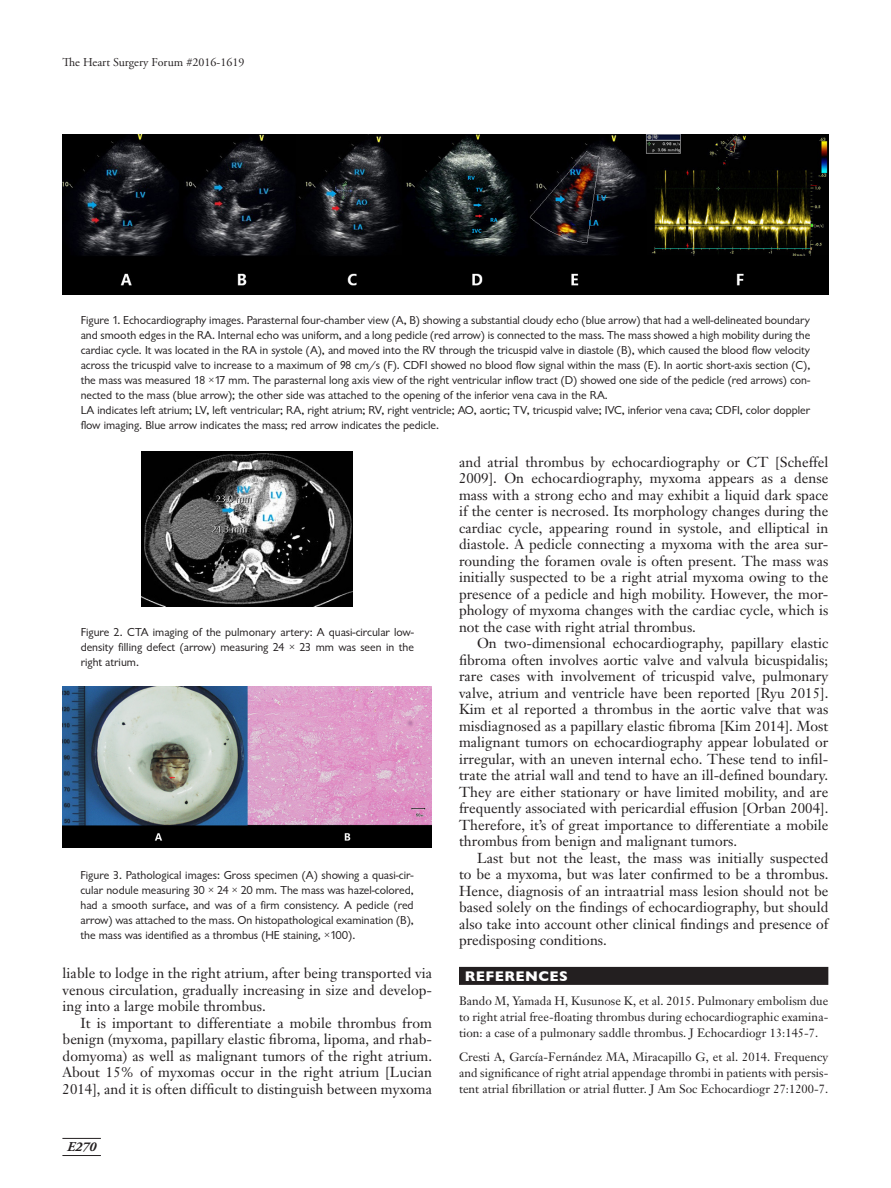
<style>
.page{position:relative;width:891px;height:1188px;background:#fff}
.page>*{position:absolute;margin:0;border:0;box-sizing:border-box;transform-origin:0 0}
.Body_Text{font:14.25px/16.5px "Janson Text";letter-spacing:.005em;color:#231f20;text-align:justify}
.t1{font:700 14.25px "Gill Sans";letter-spacing:.03em;color:#fff}
.Page_Numbers{font:italic 700 13.5px "Adobe Garamond Pro";color:#231f20}
.Figure_Legend{font:12px/15px "Classical Sans Regular DTC";color:#231f20;text-align:justify}
.References{font:12px/16.2px "Janson Text";letter-spacing:.005em;color:#231f20;text-align:justify}
.t2{font:12px "Adobe Garamond Pro";letter-spacing:.005em;color:#231f20}
</style>
<div class="page">
<hr style="left:62px;top:1138px;width:39px;height:1px;background:#231f20">
<hr style="left:62px;top:1155px;width:39px;height:1px;background:#231f20">
<div style="left:459px;top:967px;width:369px;height:18px;background:#231f20"></div>
<img style="left:63px;top:134px;width:765px;height:160px">
<img style="left:142px;top:451px;width:211px;height:155px">
<img style="left:62px;top:686px;width:370px;height:162px">
<p class="t2" style="left:62px;top:55px;width:184px">The Heart Surgery Forum #2016-1619</p>
<p class="Figure_Legend" style="left:81px;top:313px;width:731px">Figure 1. Echocardiography images. Parasternal four-chamber view (A, B) showing a substantial cloudy echo (blue arrow) that had a well-delineated boundary and smooth edges in the RA. Internal echo was uniform, and a long pedicle (red arrow) is connected to the mass. The mass showed a high mobility during the cardiac cycle. It was located in the RA in systole (A), and moved into the RV through the tricuspid valve in diastole (B), which caused the blood flow velocity across the tricuspid valve to increase to a maximum of 98 cm/s (F). CDFI showed no blood flow signal within the mass (E). In aortic short-axis section (C), the mass was measured 18 ×17 mm. The parasternal long axis view of the right ventricular inflow tract (D) showed one side of the pedicle (red arrows) con&shy;nected to the mass (blue arrow); the other side was attached to the opening of the inferior vena cava in the RA.</p>
<p class="Figure_Legend" style="left:81px;top:403px;width:731px">LA indicates left atrium; LV, left ventricular; RA, right atrium; RV, right ventricle; AO, aortic; TV, tricuspid valve; IVC, inferior vena cava; CDFI, color doppler flow imaging. Blue arrow indicates the mass; red arrow indicates the pedicle.</p>
<p class="Figure_Legend" style="left:81px;top:624px;width:335px">Figure 2. CTA imaging of the pulmonary artery: A quasi-circular low&shy;density filling defect (arrow) measuring 24 × 23 mm was seen in the right atrium.</p>
<p class="Figure_Legend" style="left:80px;top:867px;width:335px">Figure 3. Pathological images: Gross specimen (A) showing a quasi-cir&shy;cular nodule measuring 30 × 24 × 20 mm. The mass was hazel-colored, had a smooth surface, and was of a firm consistency. A pedicle (red arrow) was attached to the mass. On histopathological examination (B), the mass was identified as a thrombus (HE staining, ×100).</p>
<p class="Body_Text" style="left:63px;top:965px;width:371px">liable to lodge in the right atrium, after being transported via venous circulation, gradually increasing in size and develop&shy;ing into a large mobile thrombus.</p>
<p class="Body_Text" style="left:63px;top:1014px;width:371px;text-indent:18px">It is important to differentiate a mobile thrombus from benign (myxoma, papillary elastic fibroma, lipoma, and rhab&shy;domyoma) as well as malignant tumors of the right atrium.<br>About 15% of myxomas occur in the right atrium [Lucian 2014], and it is often difficult to distinguish between myxoma</p>
<p class="Page_Numbers" style="left:67px;top:1139px;width:31px">E270</p>
<p class="Body_Text" style="left:459px;top:453px;width:371px">and atrial thrombus by echocardiography or CT [Scheffel 2009]. On echocardiography, myxoma appears as a dense mass with a strong echo and may exhibit a liquid dark space if the center is necrosed. Its morphology changes during the cardiac cycle, appearing round in systole, and elliptical in diastole. A pedicle connecting a myxoma with the area sur&shy;rounding the foramen ovale is often present. The mass was initially suspected to be a right atrial myxoma owing to the presence of a pedicle and high mobility. However, the mor&shy;phology of myxoma changes with the cardiac cycle, which is not the case with right atrial thrombus.</p>
<p class="Body_Text" style="left:459px;top:635px;width:371px;text-indent:18px">On two-dimensional echocardiography, papillary elastic fibroma often involves aortic valve and valvula bicuspidalis; rare cases with involvement of tricuspid valve, pulmonary valve, atrium and ventricle have been reported [Ryu 2015].<br>Kim et al reported a thrombus in the aortic valve that was misdiagnosed as a papillary elastic fibroma [Kim 2014]. Most malignant tumors on echocardiography appear lobulated or irregular, with an uneven internal echo. These tend to infil&shy;trate the atrial wall and tend to have an ill-defined boundary.<br>They are either stationary or have limited mobility, and are frequently associated with pericardial effusion [Orban 2004].<br>Therefore, it’s of great importance to differentiate a mobile thrombus from benign and malignant tumors.</p>
<p class="Body_Text" style="left:459px;top:849px;width:371px;text-indent:18px">Last but not the least, the mass was initially suspected to be a myxoma, but was later confirmed to be a thrombus.<br>Hence, diagnosis of an intraatrial mass lesion should not be based solely on the findings of echocardiography, but should also take into account other clinical findings and presence of predisposing conditions.</p>
<h1 class="t1" style="left:465px;top:965px;width:105px">REFERENCES</h1>
<p class="References" style="left:459px;top:992px;width:371px">Bando M, Yamada H, Kusunose K, et al. 2015. Pulmonary embolism due to right atrial free-floating thrombus during echocardiographic examina&shy;tion: a case of a pulmonary saddle thrombus. J Echocardiogr 13:145-7.</p>
<p class="References" style="left:459px;top:1048px;width:371px">Cresti A, García-Fernández MA, Miracapillo G, et al. 2014. Frequency and significance of right atrial appendage thrombi in patients with persis&shy;tent atrial fibrillation or atrial flutter. J Am Soc Echocardiogr 27:1200-7.</p>
</div>
